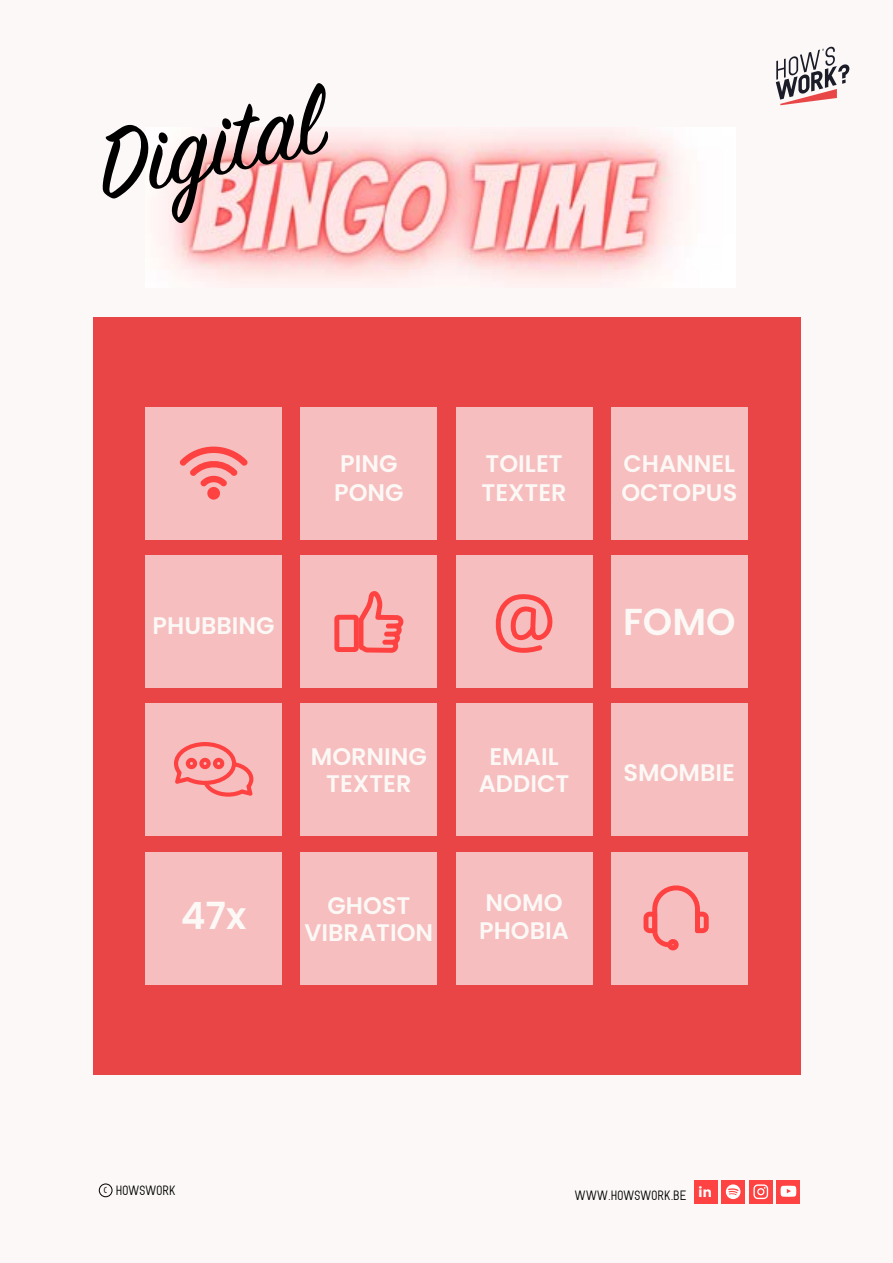
<style>
.page{position:relative;width:893px;height:1263px;background:#fbf8f7}
.page>*{position:absolute;margin:0;border:0;box-sizing:border-box;transform-origin:0 0}
.t1{font:108px "Sign Painter House Script";color:#000}
.t2{font:600 37.5px "Poppins";color:#fbf8f6}
.t3{font:600 24px/28.8px "Poppins";color:#fbf8f6}
.t4{font:300 13.5px "Hikou";color:#000}
</style>
<div class="page">
<div style="left:93px;top:317px;width:707px;height:757px;background:#e94547"></div>
<div style="left:146px;top:407px;width:136px;height:132px;background:#f6bebe"></div>
<div style="left:301px;top:407px;width:136px;height:132px;background:#f6bebe"></div>
<div style="left:456px;top:407px;width:136px;height:132px;background:#f6bebe"></div>
<div style="left:611px;top:407px;width:136px;height:132px;background:#f6bebe"></div>
<div style="left:146px;top:556px;width:136px;height:132px;background:#f6bebe"></div>
<div style="left:301px;top:556px;width:136px;height:132px;background:#f6bebe"></div>
<div style="left:456px;top:556px;width:136px;height:132px;background:#f6bebe"></div>
<div style="left:611px;top:556px;width:136px;height:132px;background:#f6bebe"></div>
<div style="left:146px;top:703px;width:136px;height:133px;background:#f6bebe"></div>
<div style="left:301px;top:703px;width:136px;height:133px;background:#f6bebe"></div>
<div style="left:456px;top:703px;width:136px;height:133px;background:#f6bebe"></div>
<div style="left:611px;top:703px;width:136px;height:133px;background:#f6bebe"></div>
<div style="left:146px;top:852px;width:136px;height:132px;background:#f6bebe"></div>
<div style="left:301px;top:852px;width:136px;height:132px;background:#f6bebe"></div>
<div style="left:456px;top:852px;width:136px;height:132px;background:#f6bebe"></div>
<div style="left:611px;top:852px;width:136px;height:132px;background:#f6bebe"></div>
<img style="left:169px;top:132px;width:505px;height:149px">
<div style="left:99px;top:1183px;width:13px;height:14px;border:1px solid #000;border-radius:50%"></div>
<div style="left:777px;top:1180px;width:23px;height:23px;background:#ff4242"></div>
<svg style="left:781px;top:1186px;width:15px;height:11px"></svg>
<div style="left:749px;top:1180px;width:24px;height:23px;background:#ff4242"></div>
<svg style="left:753px;top:1184px;width:15px;height:15px"></svg>
<div style="left:722px;top:1180px;width:23px;height:23px;background:#ff4242"></div>
<svg style="left:726px;top:1184px;width:14px;height:15px"></svg>
<div style="left:694px;top:1180px;width:23px;height:23px;background:#ff4242"></div>
<svg style="left:776px;top:47px;width:73px;height:58px"></svg>
<svg style="left:180px;top:446px;width:68px;height:54px"></svg>
<svg style="left:334px;top:591px;width:70px;height:62px"></svg>
<div style="left:382px;top:640px;width:14px;height:5px;border:3px solid #fe4242"></div>
<svg style="left:174px;top:742px;width:80px;height:55px"></svg>
<svg style="left:495px;top:594px;width:58px;height:59px"></svg>
<svg style="left:643px;top:885px;width:66px;height:66px"></svg>
<h1 class="t1" style="left:82px;top:104px;width:230px;rotate:-13deg">Digital</h1>
<p class="t3" style="left:153px;top:611px;width:124px">PHUBBING</p>
<p class="t3" style="left:334px;top:449px;width:71px">PING<br>PONG</p>
<p class="t3" style="left:482px;top:449px;width:87px">TOILET<br>TEXTER</p>
<p class="t3" style="left:621px;top:449px;width:117px">CHANNEL<br>OCTOPUS</p>
<h2 class="t2" style="left:623px;top:600px;width:114px">FOMO</h2>
<p class="t3" style="left:311px;top:743px;width:118px;line-height:27px;text-align:center">MORNING<br>TEXTER</p>
<p class="t3" style="left:479px;top:743px;width:92px;line-height:27px;text-align:center">EMAIL<br>ADDICT</p>
<p class="t3" style="left:623px;top:758px;width:113px">SMOMBIE</p>
<h2 class="t2" style="left:181px;top:894px;width:67px">47x</h2>
<p class="t3" style="left:479px;top:888px;width:91px">NOMO<br>PHOBIA</p>
<p class="t3" style="left:304px;top:893px;width:130px;line-height:27px;text-align:center">GHOST<br>VIBRATION</p>
<p class="t4" style="left:104px;top:1182px;width:73px"><sup>C</sup> HOWSWORK</p>
<p class="t4" style="left:574px;top:1187px;width:139px">WWW.HOWSWORK.BE <sup>in</sup></p>
</div>
